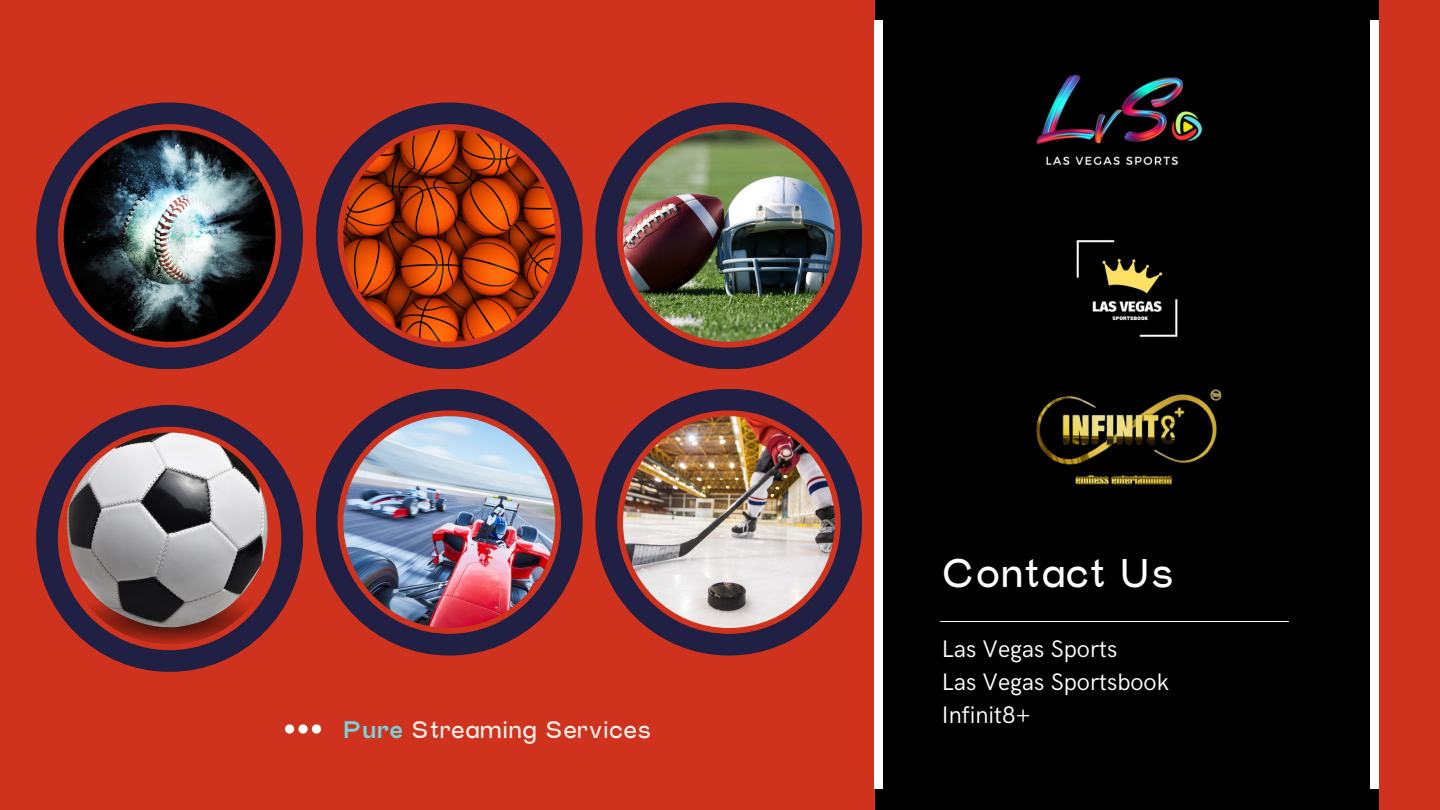
<style>
.page{position:relative;width:1440px;height:810px;background:#cf321d}
.page>*{position:absolute;margin:0;border:0;box-sizing:border-box;transform-origin:0 0}
.t1{font:40px "Stavok Grotesque";color:#fff}
.t2{font:24px "HK Grotesk";color:#fff}
.t3{font:24px "Stavok Grotesque";color:#f8f2ed}
.s1{font-weight:700;color:#7ccfd7}
</style>
<div class="page">
<div style="left:875px;top:0;width:503px;height:810px;background:#000"></div>
<hr style="left:940px;top:621px;width:349px;height:1px;background:#fff">
<div style="left:312px;top:724px;width:9px;height:10px;background:#fff;border-radius:50%"></div>
<svg style="left:298px;top:724px;width:10px;height:10px"></svg>
<div style="left:285px;top:724px;width:9px;height:10px;background:#fff;border-radius:50%"></div>
<img style="left:1036px;top:74px;width:167px;height:91px">
<img style="left:1076px;top:240px;width:102px;height:98px">
<img style="left:1036px;top:389px;width:186px;height:96px">
<svg style="left:36px;top:102px;width:267px;height:267px"></svg>
<svg style="left:316px;top:102px;width:267px;height:267px"></svg>
<img style="left:595px;top:102px;width:267px;height:267px">
<svg style="left:36px;top:405px;width:267px;height:267px"></svg>
<img style="left:316px;top:389px;width:267px;height:267px">
<img style="left:595px;top:389px;width:267px;height:267px">
<div style="left:874px;top:21px;width:8px;height:768px;background:#fff"></div>
<div style="left:1370px;top:21px;width:8px;height:768px;background:#fff"></div>
<p class="t3" style="left:343px;top:714px;width:310px"><span class="s1">Pure</span> Streaming Services</p>
<p class="t1" style="left:940px;top:547px;width:236px">Contact Us</p>
<p class="t2" style="left:942px;top:636px;width:177px">Las Vegas Sports</p>
<p class="t2" style="left:942px;top:669px;width:229px">Las Vegas Sportsbook</p>
<h1 class="t2" style="left:942px;top:702px;width:90px">Infinit8+</h1>
</div>
